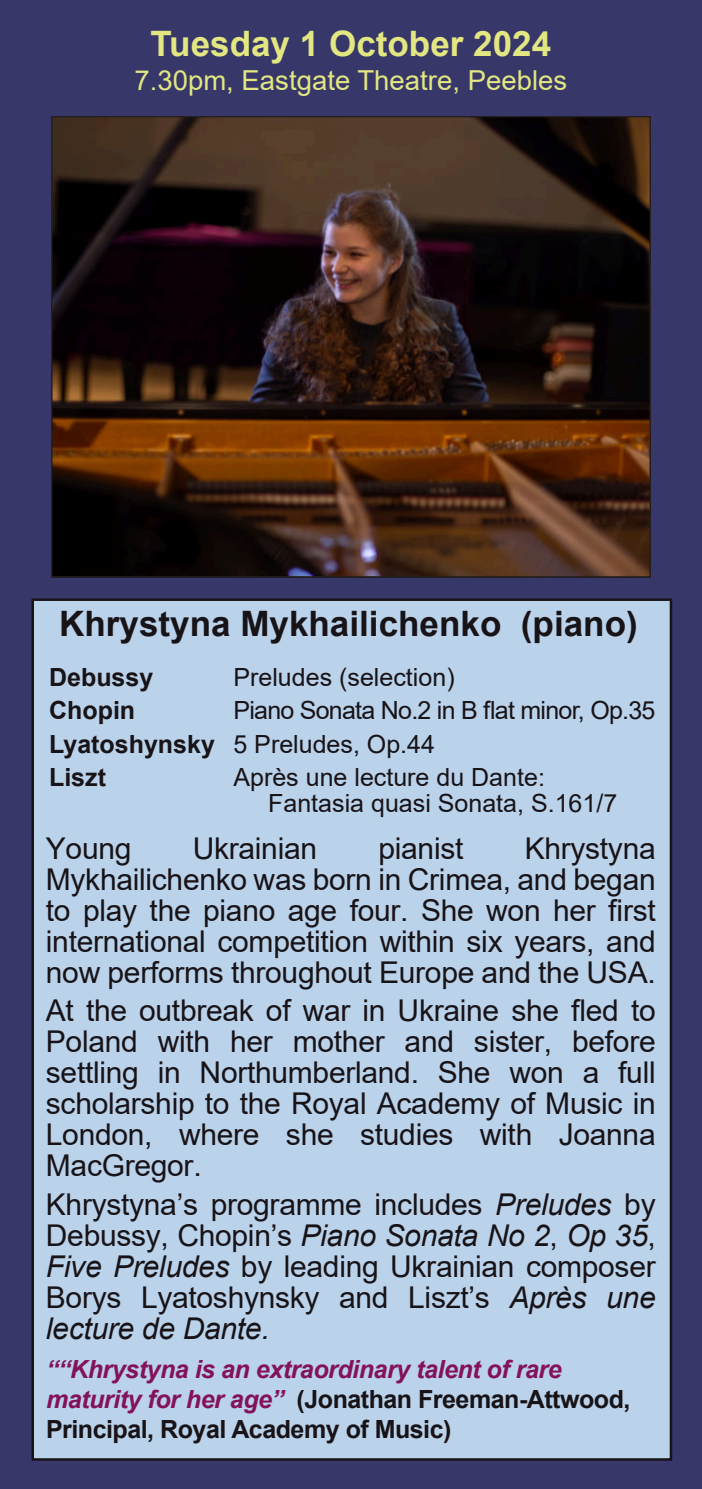
<style>
.page{position:relative;width:702px;height:1489px;background:#fff}
.page>*{position:absolute;margin:0;border:0;box-sizing:border-box;transform-origin:0 0}
.t1{font:700 35px "Arial";color:#181317}
.t2{font:700 35px "Arial";color:#e2e782}
.t3{font:30px/31px "Arial";letter-spacing:-.01em;color:#181317;text-align:justify}
.t4{font:27.5px "Arial";color:#e2e782}
.t5{font:italic 700 25px/30px "Arial";letter-spacing:-.02em;color:#83125a}
.t6{font:25px/25.8px "Arial";color:#181317}
.t7{font:25px/33.2px "Arial";letter-spacing:-.03em;color:#181317}
.t8{font:700 25px "Arial";color:#181317}
.s1{font-weight:700}
.s2{font-style:italic}
.s3{font-style:normal;color:#181317}
</style>
<div class="page">
<div style="left:0;top:0;width:702px;height:1488px;background:#38376a"></div>
<div style="left:31px;top:598px;width:641px;height:862px;background:#bad2ea;border:2px solid #181317"></div>
<img style="left:54px;top:119px;width:593px;height:455px">
<div style="left:51px;top:116px;width:599px;height:461px;border:2px solid #231f20"></div>
<p class="t2" style="left:150px;top:31px;width:402px">Tuesday 1 October 2024</p>
<p class="t4" style="left:134px;top:70px;width:434px">7.30pm, Eastgate Theatre, Peebles</p>
<p class="t1" style="left:59px;top:610px;width:580px">Khrystyna Mykhailichenko (piano)</p>
<p class="t8" style="left:49px;top:667px;width:106px">Debussy</p>
<p class="t6" style="left:233px;top:666px;width:223px">Preludes (selection)</p>
<p class="t8" style="left:49px;top:701px;width:88px">Chopin</p>
<p class="t7" style="left:49px;top:696px;width:608px;text-indent:184px">Piano Sonata No.2 in B flat minor, Op.35<br><span class="s1">Lyatoshynsky</span> 5 Preludes, Op.44<br><span class="s1">Liszt</span></p>
<p class="t6" style="left:268px;top:766px;width:350px;text-indent:-35px">Après une lecture du Dante:<br>Fantasia quasi Sonata, S.161/7</p>
<p class="t3" style="left:46px;top:835px;width:611px;text-indent:478px">Khrystyna Mykhailichenko was born in Crimea, and began to play the piano age four. She won her first international competition within six years, and now performs throughout Europe and the USA.</p>
<p class="t3" style="left:46px;top:997px;width:611px">At the outbreak of war in Ukraine she fled to Poland with her mother and sister, before settling in Northumberland. She won a full scholarship to the Royal Academy of Music in London, where she studies with Joanna MacGregor.</p>
<p class="t3" style="left:46px;top:1191px;width:611px">Khrystyna’s programme includes <span class="s2">Preludes</span> by Debussy, Chopin’s <span class="s2">Piano Sonata No 2</span>, <span class="s2">Op 35</span>, <span class="s2">Five Preludes</span> by leading Ukrainian composer Borys Lyatoshynsky and Liszt’s <span class="s2">Après une lecture de Dante.</span></p>
<p class="t3" style="left:46px;top:835px;width:87px">Young</p>
<p class="t3" style="left:193px;top:835px;width:126px">Ukrainian</p>
<p class="t3" style="left:378px;top:835px;width:86px">pianist</p>
<p class="t5" style="left:46px;top:1356px;width:585px">““Khrystyna is an extraordinary talent of rare maturity for her age” <span class="s3">(Jonathan Freeman-Attwood,<br>Principal, Royal Academy of Music)</span></p>
</div>
